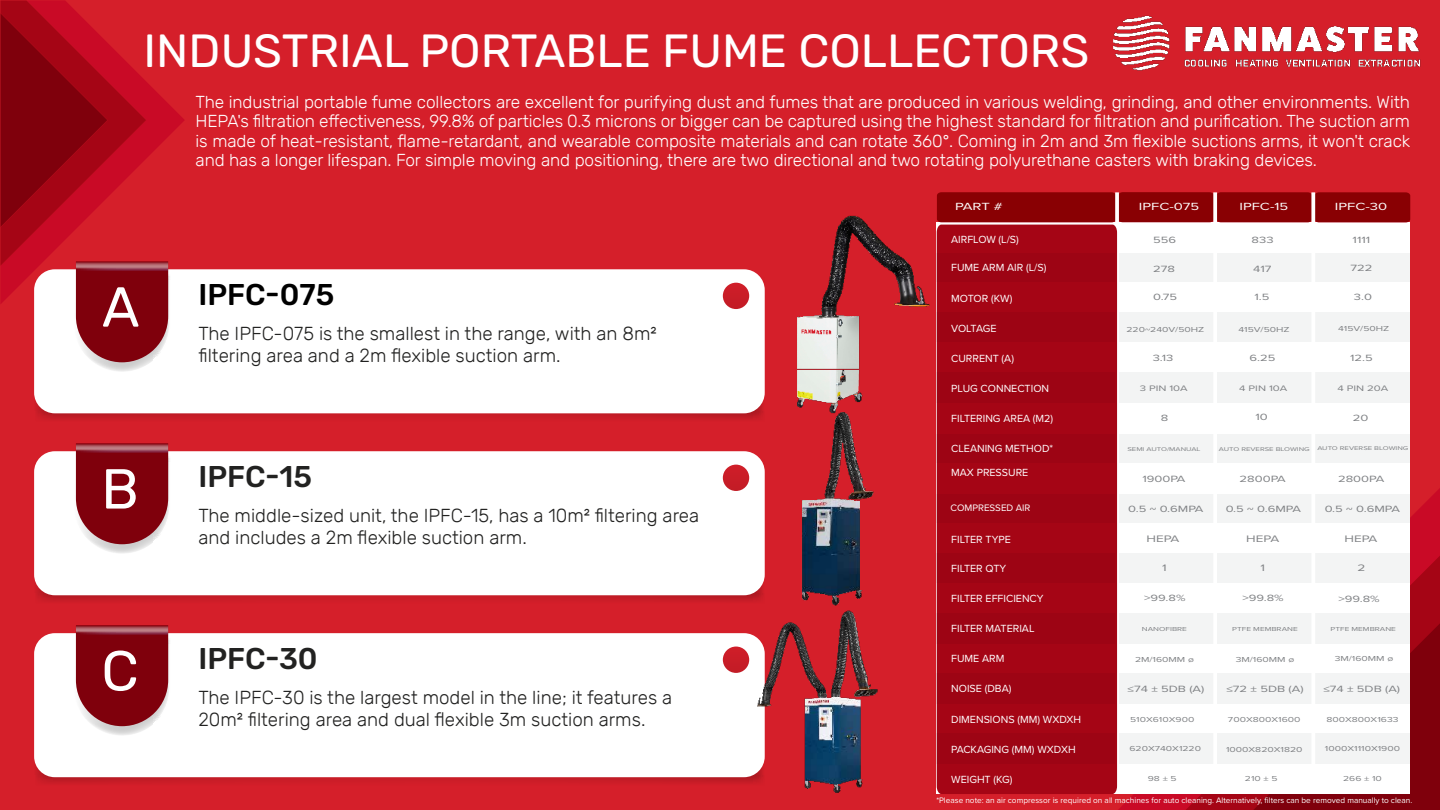
<style>
.page{position:relative;width:1440px;height:810px;background:#d51f2a}
.page>*{position:absolute;margin:0;border:0;box-sizing:border-box;transform-origin:0 0}
.t1{font:56.25px "Rubik";color:#fff}
.t2{font:46.5px "Rubik";color:#fff}
.t3{font:500 30px "Rubik";color:#222221}
.t4{font:500 30px "Rubik";color:#000}
.t5{font:300 18.75px/22.5px "Rubik";color:#222221}
.t6{font:300 17.25px/19.5px "Rubik";letter-spacing:-.01em;color:#fff;text-align:justify}
.t7{font:10.73px/23.2px "Proxima Nova";color:#fff}
.t8{font:10.73px "Proxima Nova";color:#fff;scale:1.38 1}
.t9{font:10.73px "Proxima Nova";letter-spacing:-.03em;color:#fff}
.t10{font:9.75px "Proxima Nova";color:#808285;scale:1.38 1}
.t11{font:9.75px "Proxima Nova";color:#fff}
.t12{font:9.38px "Proxima Nova";color:#808285;scale:1.38 1}
.t13{font:8.25px "Proxima Nova";color:#fff}
.t14{font:8.25px "Proxima Nova";color:#808285;scale:1.38 1}
.t15{font:7.5px "Proxima Nova";color:#808285;scale:1.38 1}
.t16{font:6px "Proxima Nova";color:#808285;scale:1.38 1}
.t17{font:5.62px "Proxima Nova";color:#808285;scale:1.38 1}
</style>
<div class="page">
<svg style="left:1118px;top:488px;width:322px;height:322px;fill:#c90a26"></svg>
<svg style="left:1186px;top:556px;width:254px;height:254px;background:#ad0b1c"></svg>
<svg style="left:1253px;top:623px;width:187px;height:187px;background:#840511"></svg>
<svg style="left:37px;top:413px;width:692px;height:6px"></svg>
<div style="left:34px;top:269px;width:731px;height:144px;background:#fff"></div>
<svg style="left:0;top:0;width:170px;height:372px"></svg>
<svg style="left:37px;top:595px;width:692px;height:6px"></svg>
<div style="left:34px;top:451px;width:695px;height:144px;background:#fff"></div>
<svg style="left:74px;top:443px;width:96px;height:111px;background:#993741"></svg>
<svg style="left:37px;top:777px;width:696px;height:6px"></svg>
<div style="left:34px;top:633px;width:699px;height:144px;background:#fff"></div>
<svg style="left:74px;top:625px;width:96px;height:111px;background:#993741"></svg>
<img style="left:797px;top:215px;width:133px;height:189px">
<img style="left:729px;top:404px;width:145px;height:199px">
<img style="left:733px;top:603px;width:145px;height:190px">
<div style="left:937px;top:252px;width:473px;height:31px;background:#f3f4f4"></div>
<div style="left:937px;top:283px;width:473px;height:30px;background:#fff"></div>
<div style="left:937px;top:222px;width:473px;height:30px;background:#fff"></div>
<div style="left:937px;top:313px;width:473px;height:30px;background:#f3f4f4"></div>
<div style="left:937px;top:343px;width:473px;height:30px;background:#fff"></div>
<div style="left:937px;top:373px;width:473px;height:30px;background:#f3f4f4"></div>
<div style="left:937px;top:493px;width:473px;height:30px;background:#f3f4f4"></div>
<div style="left:937px;top:433px;width:473px;height:30px;background:#f3f4f4"></div>
<div style="left:937px;top:403px;width:473px;height:30px;background:#fff"></div>
<div style="left:937px;top:523px;width:473px;height:30px;background:#fff"></div>
<div style="left:937px;top:763px;width:473px;height:30px;background:#fff"></div>
<div style="left:937px;top:703px;width:473px;height:30px;background:#fff"></div>
<div style="left:937px;top:733px;width:473px;height:30px;background:#f3f4f4"></div>
<div style="left:937px;top:463px;width:473px;height:30px;background:#fff"></div>
<div style="left:937px;top:553px;width:473px;height:30px;background:#f3f4f4"></div>
<div style="left:937px;top:583px;width:473px;height:30px;background:#fff"></div>
<div style="left:937px;top:643px;width:473px;height:30px;background:#fff"></div>
<div style="left:937px;top:673px;width:473px;height:30px;background:#f3f4f4"></div>
<div style="left:937px;top:613px;width:473px;height:30px;background:#f3f4f4"></div>
<div style="left:937px;top:192px;width:473px;height:30px;background:#890003"></div>
<hr style="left:1311px;top:192px;width:4px;height:601px;background:#fff">
<hr style="left:1213px;top:192px;width:4px;height:601px;background:#fff">
<svg style="left:1115px;top:192px;width:4px;height:595px"></svg>
<div style="left:937px;top:225px;width:180px;height:569px;background:#a50515"></div>
<img style="left:1113px;top:15px;width:308px;height:56px">
<h2 class="t2" style="left:144px;top:25px;width:947px">INDUSTRIAL PORTABLE FUME COLLECTORS</h2>
<p class="t6" style="left:196px;top:93px;width:1216px">The industrial portable fume collectors are excellent for purifying dust and fumes that are produced in various welding, grinding, and other environments. With HEPA's filtration effectiveness, 99.8% of particles 0.3 microns or bigger can be captured using the highest standard for filtration and purification. The suction arm is made of heat-resistant, flame-retardant, and wearable composite materials and can rotate 360°. Coming in 2m and 3m flexible suctions arms, it won't crack and has a longer lifespan. For simple moving and positioning, there are two directional and two rotating polyurethane casters with braking devices.</p>
<h1 class="t1" style="left:102px;top:275px;width:39px">A</h1>
<h3 class="t4" style="left:198px;top:278px;width:138px">IPFC-075</h3>
<p class="t5" style="left:198px;top:323px;width:460px">The IPFC-075 is the smallest in the range, with an 8m² filtering area and a 2m flexible suction arm.</p>
<h1 class="t1" style="left:101px;top:457px;width:39px">B</h1>
<h3 class="t3" style="left:198px;top:460px;width:115px">IPFC-15</h3>
<p class="t5" style="left:198px;top:505px;width:502px">The middle-sized unit, the IPFC-15, has a 10m² filtering area and includes a 2m flexible suction arm.</p>
<h1 class="t1" style="left:101px;top:639px;width:39px">C</h1>
<h3 class="t3" style="left:198px;top:642px;width:121px">IPFC-30</h3>
<p class="t5" style="left:198px;top:687px;width:475px">The IPFC-30 is the largest model in the line; it features a<br>20m² filtering area and dual flexible 3m suction arms.</p>
<p class="t8" style="left:955px;top:199px;width:36px">PART #</p>
<p class="t8" style="left:1139px;top:199px;width:45px">IPFC-075</p>
<p class="t8" style="left:1240px;top:199px;width:37px">IPFC-15</p>
<p class="t8" style="left:1335px;top:199px;width:39px">IPFC-30</p>
<p class="t12" style="left:1153px;top:233px;width:18px">556</p>
<p class="t12" style="left:1153px;top:262px;width:17px">278</p>
<p class="t12" style="left:1153px;top:290px;width:19px">0.75</p>
<p class="t15" style="left:1127px;top:324px;width:58px">220~240V/50HZ</p>
<p class="t12" style="left:1153px;top:351px;width:17px">3.13</p>
<p class="t7" style="left:951px;top:227px;width:69px">AIRFLOW (L/S)</p>
<p class="t12" style="left:1252px;top:233px;width:17px">833</p>
<p class="t12" style="left:1253px;top:262px;width:15px">417</p>
<p class="t12" style="left:1254px;top:290px;width:12px">1.5</p>
<p class="t15" style="left:1238px;top:324px;width:39px">415V/50HZ</p>
<p class="t12" style="left:1249px;top:351px;width:20px">6.25</p>
<p class="t12" style="left:1353px;top:233px;width:14px">1111</p>
<p class="t12" style="left:1350px;top:261px;width:17px">722</p>
<p class="t12" style="left:1354px;top:290px;width:15px">3.0</p>
<p class="t15" style="left:1338px;top:323px;width:39px">415V/50HZ</p>
<p class="t7" style="left:951px;top:255px;width:97px">FUME ARM AIR (L/S)</p>
<p class="t7" style="left:951px;top:286px;width:63px">MOTOR (KW)</p>
<p class="t9" style="left:951px;top:320px;width:47px">VOLTAGE</p>
<p class="t7" style="left:951px;top:346px;width:64px">CURRENT (A)</p>
<p class="t7" style="left:951px;top:376px;width:99px">PLUG CONNECTION</p>
<p class="t7" style="left:951px;top:406px;width:104px">FILTERING AREA (M2)</p>
<p class="t7" style="left:951px;top:437px;width:104px">CLEANING METHOD*<br>MAX PRESSURE</p>
<p class="t11" style="left:950px;top:500px;width:82px">COMPRESSED AIR</p>
<p class="t7" style="left:951px;top:527px;width:61px">FILTER TYPE</p>
<p class="t7" style="left:951px;top:556px;width:57px">FILTER QTY</p>
<p class="t7" style="left:951px;top:587px;width:94px">FILTER EFFICIENCY</p>
<p class="t7" style="left:951px;top:616px;width:85px">FILTER MATERIAL</p>
<p class="t7" style="left:951px;top:646px;width:55px">FUME ARM</p>
<p class="t7" style="left:951px;top:676px;width:62px">NOISE (DBA)</p>
<p class="t12" style="left:1350px;top:351px;width:18px">12.5</p>
<p class="t14" style="left:1140px;top:382px;width:36px">3 PIN 10A</p>
<p class="t12" style="left:1161px;top:411px;width:7px">8</p>
<p class="t17" style="left:1127px;top:444px;width:54px">SEMI AUTO/MANUAL</p>
<p class="t14" style="left:1239px;top:382px;width:36px">4 PIN 10A</p>
<p class="t12" style="left:1256px;top:410px;width:10px">10</p>
<p class="t17" style="left:1219px;top:444px;width:67px">AUTO REVERSE BLOWING</p>
<p class="t14" style="left:1337px;top:382px;width:38px">4 PIN 20A</p>
<p class="t12" style="left:1353px;top:411px;width:13px">20</p>
<p class="t17" style="left:1317px;top:444px;width:67px">AUTO REVERSE BLOWING</p>
<p class="t12" style="left:1142px;top:472px;width:33px">1900PA</p>
<p class="t12" style="left:1128px;top:502px;width:56px">0.5 ~ 0.6MPA</p>
<p class="t10" style="left:1147px;top:531px;width:25px">HEPA</p>
<p class="t10" style="left:1162px;top:561px;width:5px">1</p>
<p class="t12" style="left:1144px;top:591px;width:32px">&gt;99.8%</p>
<p class="t16" style="left:1142px;top:625px;width:34px">NANOFIBRE</p>
<p class="t15" style="left:1135px;top:654px;width:44px">2M/160MM ø</p>
<p class="t12" style="left:1128px;top:682px;width:57px">≤74 ± 5DB (A)</p>
<p class="t12" style="left:1240px;top:472px;width:35px">2800PA</p>
<p class="t12" style="left:1226px;top:502px;width:56px">0.5 ~ 0.6MPA</p>
<p class="t10" style="left:1246px;top:531px;width:25px">HEPA</p>
<p class="t10" style="left:1260px;top:561px;width:5px">1</p>
<p class="t12" style="left:1242px;top:591px;width:32px">&gt;99.8%</p>
<p class="t16" style="left:1232px;top:625px;width:49px">PTFE MEMBRANE</p>
<p class="t15" style="left:1236px;top:654px;width:44px">3M/160MM ø</p>
<p class="t12" style="left:1226px;top:682px;width:57px">≤72 ± 5DB (A)</p>
<p class="t12" style="left:1338px;top:472px;width:35px">2800PA</p>
<p class="t12" style="left:1325px;top:502px;width:56px">0.5 ~ 0.6MPA</p>
<p class="t10" style="left:1345px;top:531px;width:25px">HEPA</p>
<p class="t10" style="left:1358px;top:561px;width:7px">2</p>
<p class="t12" style="left:1338px;top:592px;width:32px">&gt;99.8%</p>
<p class="t16" style="left:1331px;top:625px;width:49px">PTFE MEMBRANE</p>
<p class="t15" style="left:1335px;top:653px;width:44px">3M/160MM ø</p>
<p class="t12" style="left:1323px;top:682px;width:57px">≤74 ± 5DB (A)</p>
<p class="t7" style="left:951px;top:707px;width:131px">DIMENSIONS (MM) WXDXH</p>
<p class="t7" style="left:951px;top:737px;width:126px">PACKAGING (MM) WXDXH</p>
<p class="t7" style="left:951px;top:767px;width:63px">WEIGHT (KG)</p>
<p class="t13" style="left:936px;top:794px;width:478px">*Please note: an air compressor is required on all machines for auto cleaning. Alternatively, filters can be removed manually to clean.</p>
<p class="t15" style="left:1130px;top:714px;width:48px">510X610X900</p>
<p class="t15" style="left:1228px;top:714px;width:54px">700X800X1600</p>
<p class="t15" style="left:1326px;top:714px;width:54px">800X800X1633</p>
<p class="t15" style="left:1129px;top:743px;width:53px">620X740X1220</p>
<p class="t15" style="left:1226px;top:744px;width:57px">1000X820X1820</p>
<p class="t15" style="left:1325px;top:743px;width:56px">1000X1110X1900</p>
<p class="t15" style="left:1148px;top:773px;width:22px">98 ± 5</p>
<p class="t15" style="left:1245px;top:773px;width:25px">210 ± 5</p>
<p class="t15" style="left:1343px;top:773px;width:30px">266 ± 10</p>
</div>
